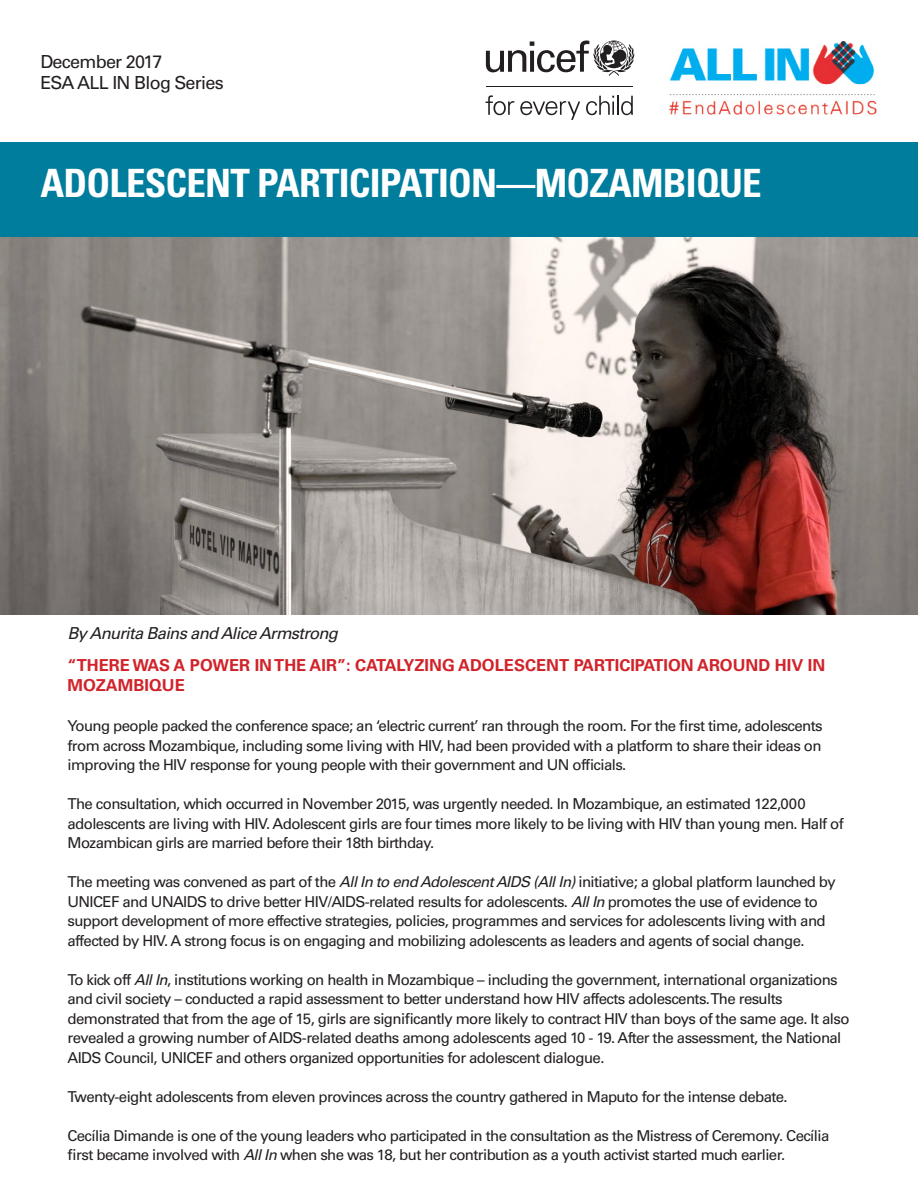
<style>
.page{position:relative;width:918px;height:1188px;background:#fff}
.page>*{position:absolute;margin:0;border:0;box-sizing:border-box;transform-origin:0 0}
.t1{font:700 condensed 39px "Univers LT Std";letter-spacing:-.02em;color:#fff}
.t2{font:18px "Univers LT Std";letter-spacing:-.04em;color:#231f20}
.t3{font:700 16.5px/19.8px "Univers LT Std";color:#d1232a}
.t4{font:italic 16.5px "Univers LT Std";letter-spacing:-.04em;color:#231f20}
.t5{font:15px/19.5px "Univers LT Std";letter-spacing:-.04em;color:#231f20}
.s1{font-style:italic}
</style>
<div class="page">
<div style="left:0;top:143px;width:918px;height:94px;background:#007d9d"></div>
<img style="left:669px;top:41px;width:208px;height:74px">
<svg style="left:486px;top:41px;width:148px;height:35px"></svg>
<hr style="left:486px;top:86px;width:147px;height:1px;background:#231f20">
<svg style="left:486px;top:95px;width:28px;height:20px"></svg>
<svg style="left:520px;top:101px;width:60px;height:19px"></svg>
<svg style="left:586px;top:96px;width:47px;height:19px"></svg>
<img style="left:0;top:237px;width:918px;height:378px">
<p class="t2" style="left:40px;top:51px;width:124px">December 2017</p>
<p class="t2" style="left:40px;top:72px;width:185px">ESA ALL IN Blog Series</p>
<p class="t1" style="left:40px;top:159px;width:723px">ADOLESCENT PARTICIPATION—MOZAMBIQUE</p>
<p class="t4" style="left:68px;top:624px;width:272px">By Anurita Bains and Alice Armstrong</p>
<p class="t3" style="left:68px;top:656px;width:759px">“THERE WAS A POWER IN THE AIR”: CATALYZING ADOLESCENT PARTICIPATION AROUND HIV IN<br>MOZAMBIQUE</p>
<p class="t5" style="left:68px;top:716px;width:757px;text-align:justify">Young people packed the conference space; an ‘electric current’ ran through the room. For the first time, adolescents from across Mozambique, including some living with HIV, had been provided with a platform to share their ideas on improving the HIV response for young people with their government and UN officials.</p>
<p class="t5" style="left:68px;top:794px;width:778px">The consultation, which occurred in November 2015, was urgently needed. In Mozambique, an estimated 122,000 adolescents are living with HIV. Adolescent girls are four times more likely to be living with HIV than young men. Half of<br>Mozambican girls are married before their 18th birthday.</p>
<p class="t5" style="left:68px;top:872px;width:770px">The meeting was convened as part of the <span class="s1">All In to end Adolescent AIDS (All In)</span> initiative; a global platform launched by UNICEF and UNAIDS to drive better HIV/AIDS-related results for adolescents. <span class="s1">All In</span> promotes the use of evidence to support development of more effective strategies, policies, programmes and services for adolescents living with and affected by HIV. A strong focus is on engaging and mobilizing adolescents as leaders and agents of social change.</p>
<p class="t5" style="left:68px;top:970px;width:784px">To kick off <span class="s1">All In</span>, institutions working on health in Mozambique – including the government, international organizations and civil society – conducted a rapid assessment to better understand how HIV affects adolescents. The results demonstrated that from the age of 15, girls are significantly more likely to contract HIV than boys of the same age. It also revealed a growing number of AIDS-related deaths among adolescents aged 10 - 19. After the assessment, the National AIDS Council, UNICEF and others organized opportunities for adolescent dialogue.</p>
<p class="t5" style="left:68px;top:1087px;width:722px">Twenty-eight adolescents from eleven provinces across the country gathered in Maputo for the intense debate.</p>
<p class="t5" style="left:68px;top:1126px;width:763px">Cecília Dimande is one of the young leaders who participated in the consultation as the Mistress of Ceremony. Cecília first became involved with <span class="s1">All In</span> when she was 18, but her contribution as a youth activist started much earlier.</p>
</div>
